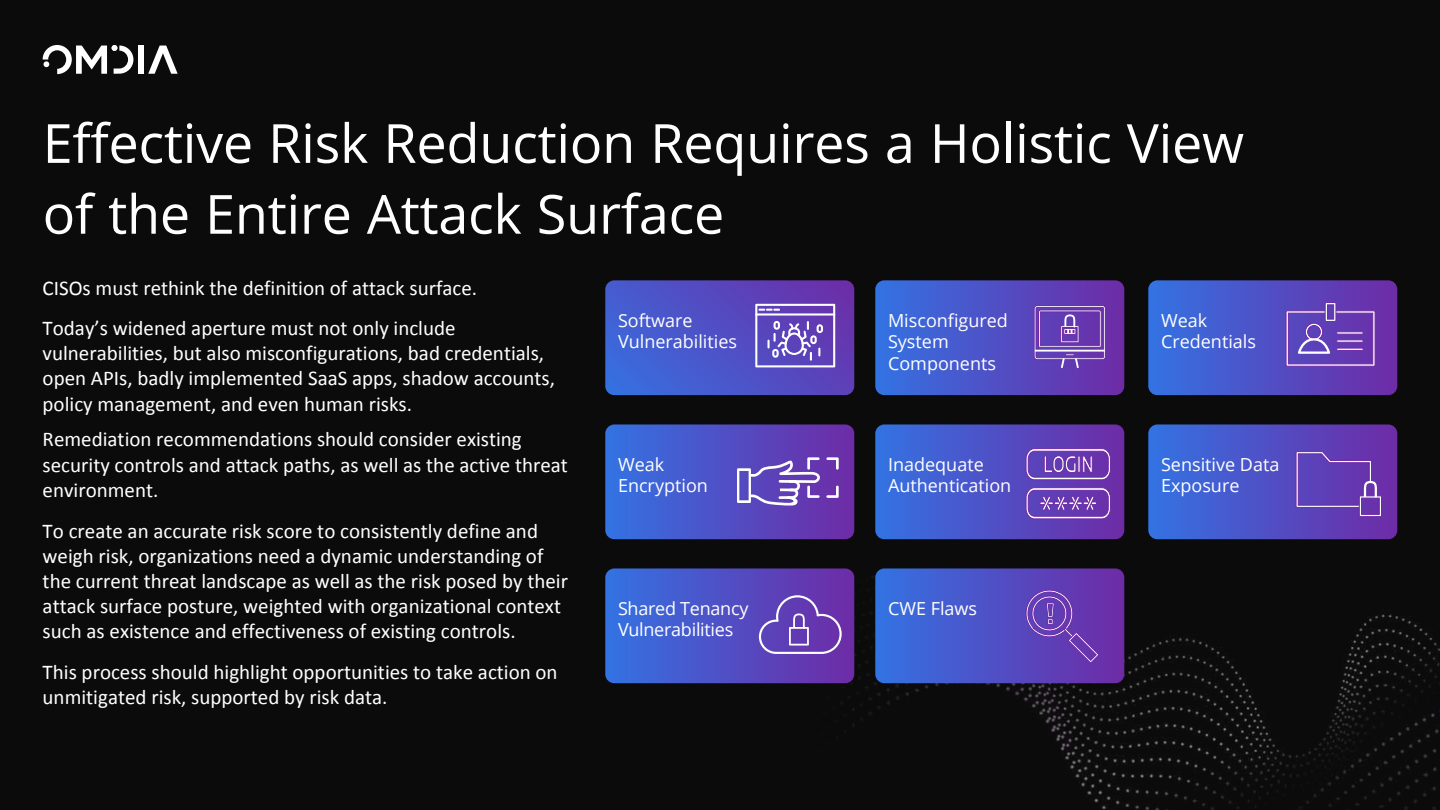
<style>
.page{position:relative;width:1440px;height:810px;background:#0b0b0b}
.page>*{position:absolute;margin:0;border:0;box-sizing:border-box;transform-origin:0 0}
.t1{font:54px/70.9px "Open Sans";letter-spacing:-.005em;color:#fff}
.t2{font:21px/25.2px "Calibri";color:#fff}
.t3{font:18px/21.6px "Open Sans";color:#fff}
</style>
<div class="page">
<svg style="left:148px;top:46px;width:30px;height:28px"></svg>
<div style="left:138px;top:46px;width:6px;height:28px;background:#fff"></div>
<svg style="left:43px;top:45px;width:90px;height:29px"></svg>
<svg style="left:1148px;top:280px;width:249px;height:115px;background:#5552c3"></svg>
<svg style="left:875px;top:424px;width:249px;height:115px;background:#5653c4"></svg>
<svg style="left:605px;top:280px;width:249px;height:115px;background:#5856c5"></svg>
<svg style="left:605px;top:424px;width:249px;height:115px;background:#5655c5"></svg>
<svg style="left:1148px;top:424px;width:249px;height:115px;background:#5250c3"></svg>
<svg style="left:875px;top:280px;width:249px;height:115px;background:#5451c3"></svg>
<svg style="left:605px;top:568px;width:249px;height:115px;background:#5452c4"></svg>
<svg style="left:875px;top:568px;width:249px;height:115px;background:#524fc2"></svg>
<h1 class="t1" style="left:43px;top:106px;width:1203px">Effective Risk Reduction Requires a Holistic View of the Entire Attack Surface</h1>
<p class="t2" style="left:43px;top:267px;width:436px;line-height:40.5px">CISOs must rethink the definition of attack surface.<br>Today’s widened aperture must not only include</p>
<p class="t2" style="left:43px;top:340px;width:514px">vulnerabilities, but also misconfigurations, bad credentials, open APIs, badly implemented SaaS apps, shadow accounts, policy management, and even human risks.</p>
<p class="t2" style="left:43px;top:426px;width:527px">Remediation recommendations should consider existing security controls and attack paths, as well as the active threat environment.</p>
<p class="t2" style="left:43px;top:517px;width:527px">To create an accurate risk score to consistently define and weigh risk, organizations need a dynamic understanding of the current threat landscape as well as the risk posed by their attack surface posture, weighted with organizational context such as existence and effectiveness of existing controls.</p>
<p class="t2" style="left:43px;top:659px;width:517px">This process should highlight opportunities to take action on unmitigated risk, supported by risk data.</p>
<p class="t3" style="left:618px;top:309px;width:121px">Software<br>Vulnerabilities</p>
<p class="t3" style="left:618px;top:453px;width:91px">Weak<br>Encryption</p>
<p class="t3" style="left:618px;top:597px;width:132px">Shared Tenancy<br>Vulnerabilities</p>
<p class="t3" style="left:888px;top:309px;width:121px">Misconfigured<br>System<br>Components</p>
<p class="t3" style="left:888px;top:453px;width:125px">Inadequate<br>Authentication</p>
<p class="t3" style="left:888px;top:597px;width:91px">CWE Flaws</p>
<p class="t3" style="left:1161px;top:309px;width:97px">Weak<br>Credentials</p>
<p class="t3" style="left:1161px;top:453px;width:120px">Sensitive Data<br>Exposure</p>
</div>
